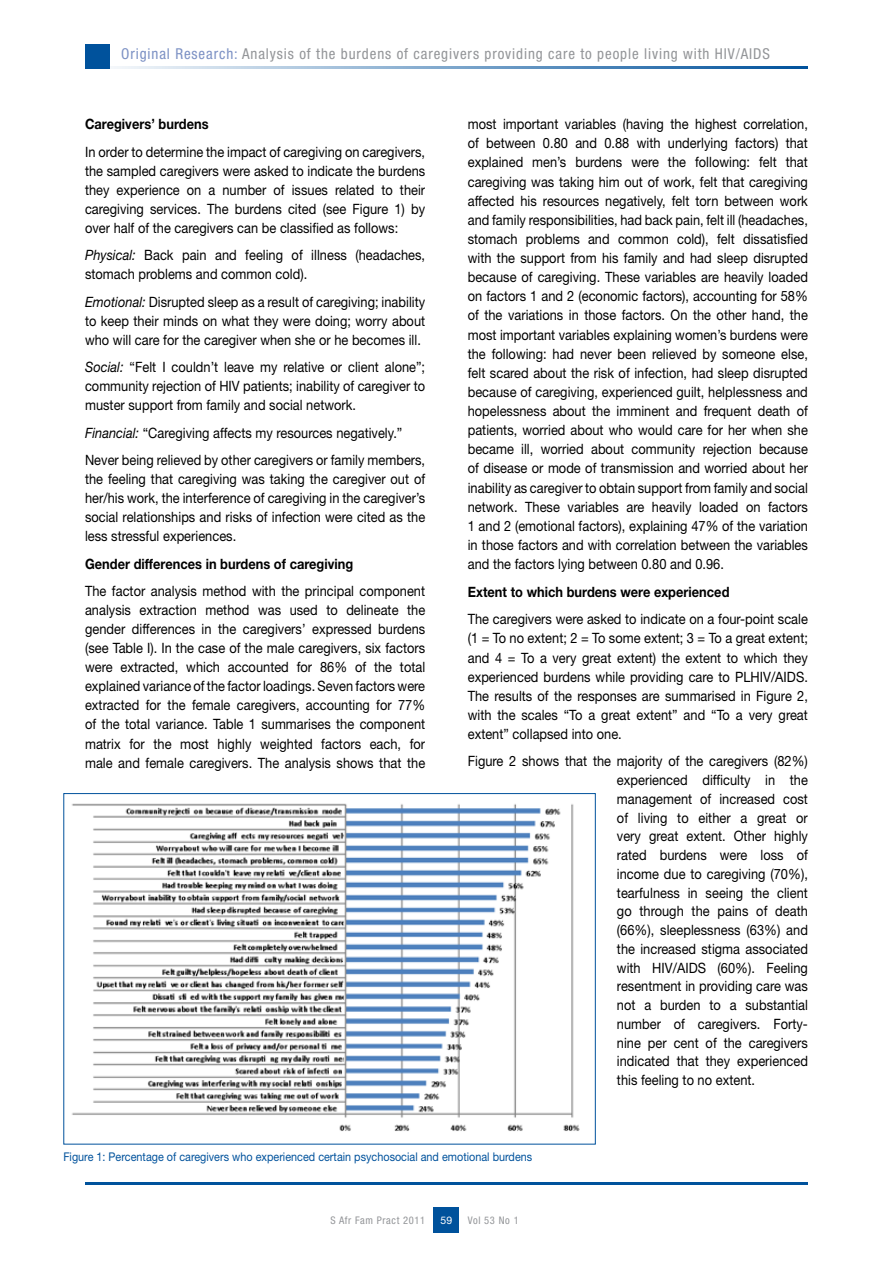
<style>
.page{position:relative;width:893px;height:1263px;background:#fff}
.page>*{position:absolute;margin:0;border:0;box-sizing:border-box;transform-origin:0 0}
.t1{font:condensed 15px "Helvetica Neue LT Std";letter-spacing:.06em;color:#939598}
.t2{font:14.25px/19px "Helvetica Neue LT Std";color:#000;text-align:justify;scale:.9 1}
.t3{font:700 14.25px "Helvetica Neue LT Std";color:#000;scale:.9 1}
.t4{font:12px "Helvetica Neue LT Std";color:#00529c;scale:.9 1}
.t5{font:condensed 10.5px "Helvetica Neue LT Std";letter-spacing:.06em;color:#939598}
.t6{font:10.5px "Helvetica Neue LT Std";color:#fff}
.s1{color:#7c91c4}
.s2{font-style:italic}
</style>
<div class="page">
<hr style="left:85px;top:66px;width:723px;height:2px;background:#00529c">
<div style="left:85px;top:44px;width:24px;height:24px;background:#00529c"></div>
<div style="left:434px;top:1208px;width:25px;height:25px;background:#00529c"></div>
<hr style="left:85px;top:1182px;width:723px;height:2px;background:#00529c">
<img style="left:71px;top:803px;width:509px;height:328px">
<p class="t1" style="left:121px;top:45px;width:650px"><span class="s1">Original Research:</span> Analysis of the burdens of caregivers providing care to people living with HIV/AIDS</p>
<p class="t3" style="left:85px;top:115px;width:139px">Caregivers’ burdens</p>
<p class="t2" style="left:85px;top:142px;width:379px">In order to determine the impact of caregiving on caregivers, the sampled caregivers were asked to indicate the burdens they experience on a number of issues related to their caregiving services. The burdens cited (see Figure 1) by over half of the caregivers can be classified as follows:</p>
<p class="t2" style="left:85px;top:245px;width:379px"><span class="s2">Physical:</span> Back pain and feeling of illness (headaches, stomach problems and common cold).</p>
<p class="t2" style="left:85px;top:292px;width:379px"><span class="s2">Emotional:</span> Disrupted sleep as a result of caregiving; inability to keep their minds on what they were doing; worry about who will care for the caregiver when she or he becomes ill.</p>
<p class="t2" style="left:85px;top:357px;width:379px"><span class="s2">Social:</span> “Felt I couldn’t leave my relative or client alone”; community rejection of HIV patients; inability of caregiver to muster support from family and social network.</p>
<p class="t2" style="left:85px;top:419px;width:379px;line-height:27.5px"><span class="s2">Financial:</span> “Caregiving affects my resources negatively.”<br>Never being relieved by other caregivers or family members,</p>
<p class="t2" style="left:85px;top:469px;width:380px">the feeling that caregiving was taking the caregiver out of her/his work, the interference of caregiving in the caregiver’s social relationships and risks of infection were cited as the less stressful experiences.</p>
<p class="t3" style="left:85px;top:555px;width:300px">Gender differences in burdens of caregiving</p>
<p class="t2" style="left:85px;top:581px;width:379px">The factor analysis method with the principal component analysis extraction method was used to delineate the gender differences in the caregivers’ expressed burdens (see Table I). In the case of the male caregivers, six factors were extracted, which accounted for 86% of the total explained variance of the factor loadings. Seven factors were extracted for the female caregivers, accounting for 77% of the total variance. Table 1 summarises the component matrix for the most highly weighted factors each, for male and female caregivers. The analysis shows that the</p>
<p class="t2" style="left:468px;top:114px;width:380px">most important variables (having the highest correlation, of between 0.80 and 0.88 with underlying factors) that explained men’s burdens were the following: felt that caregiving was taking him out of work, felt that caregiving affected his resources negatively, felt torn between work and family responsibilities, had back pain, felt ill (headaches, stomach problems and common cold), felt dissatisfied with the support from his family and had sleep disrupted because of caregiving. These variables are heavily loaded on factors 1 and 2 (economic factors), accounting for 58% of the variations in those factors. On the other hand, the most important variables explaining women’s burdens were the following: had never been relieved by someone else, felt scared about the risk of infection, had sleep disrupted because of caregiving, experienced guilt, helplessness and hopelessness about the imminent and frequent death of patients, worried about who would care for her when she became ill, worried about community rejection because of disease or mode of transmission and worried about her inability as caregiver to obtain support from family and social network. These variables are heavily loaded on factors 1 and 2 (emotional factors), explaining 47% of the variation in those factors and with correlation between the variables and the factors lying between 0.80 and 0.96.</p>
<p class="t3" style="left:468px;top:583px;width:292px">Extent to which burdens were experienced</p>
<p class="t2" style="left:468px;top:609px;width:379px">The caregivers were asked to indicate on a four-point scale (1 = To no extent; 2 = To some extent; 3 = To a great extent; and 4 = To a very great extent) the extent to which they experienced burdens while providing care to PLHIV/AIDS.<br>The results of the responses are summarised in Figure 2, with the scales “To a great extent” and “To a very great extent” collapsed into one.</p>
<p class="t2" style="left:617px;top:752px;width:214px;text-indent:-149px">Figure 2 shows that the majority of the caregivers (82%) experienced difficulty in the management of increased cost of living to either a great or very great extent. Other highly rated burdens were loss of income due to caregiving (70%), tearfulness in seeing the client go through the pains of death (66%), sleeplessness (63%) and the increased stigma associated with HIV/AIDS (60%). Feeling resentment in providing care was not a burden to a substantial number of caregivers. Forty&shy;nine per cent of the caregivers indicated that they experienced this feeling to no extent.</p>
<p class="t4" style="left:63px;top:1149px;width:522px">Figure 1: Percentage of caregivers who experienced certain psychosocial and emotional burdens</p>
<p class="t5" style="left:330px;top:1214px;width:96px">S Afr Fam Pract 2011</p>
<p class="t6" style="left:441px;top:1214px;width:13px">59</p>
<p class="t5" style="left:468px;top:1214px;width:52px">Vol 53 No 1</p>
</div>
